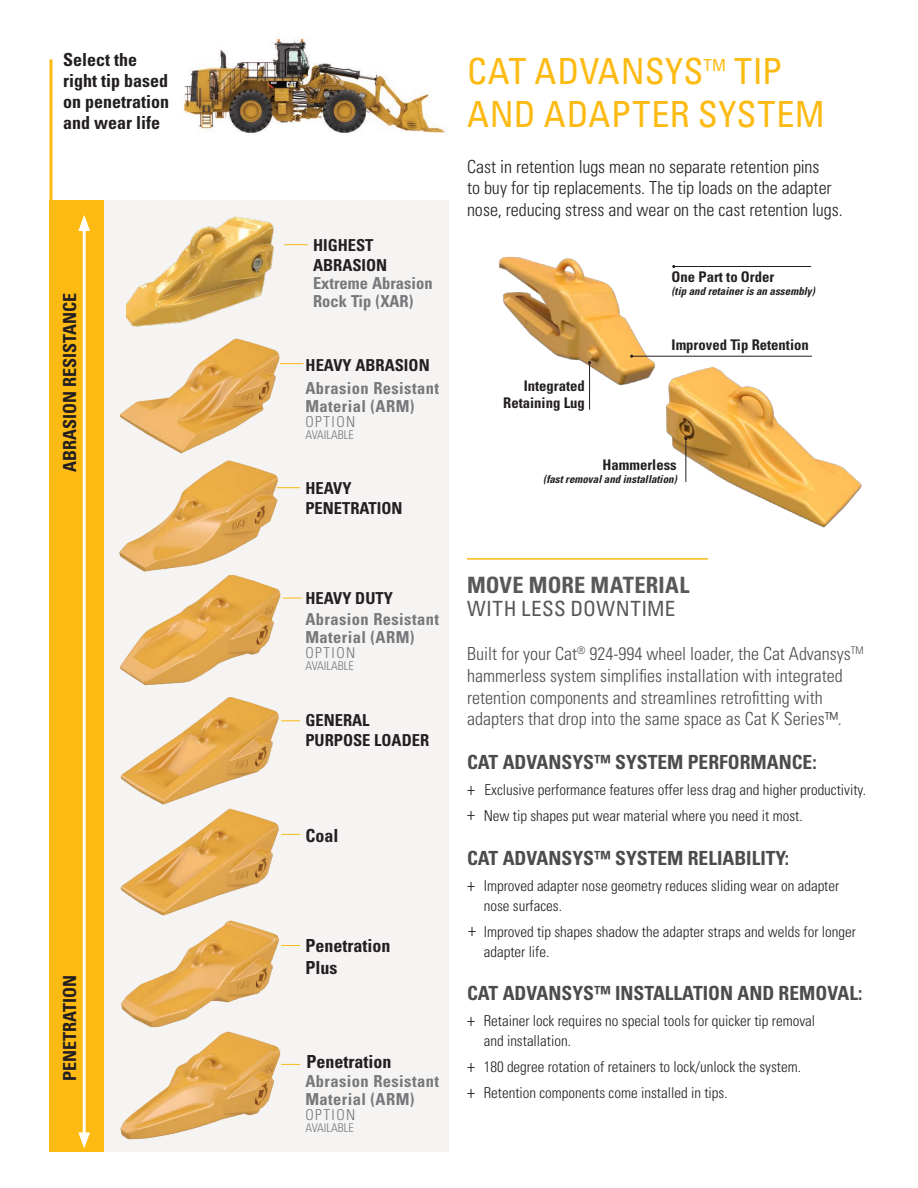
<style>
.page{position:relative;width:918px;height:1188px;background:#fff}
.page>*{position:absolute;margin:0;border:0;box-sizing:border-box;transform-origin:0 0}
.t1{font:condensed 36px/43.2px "Univers LT Std";letter-spacing:.015em;color:#fcba13}
.Call_out_with_rule{font:700 condensed 22.5px "Univers LT Std";letter-spacing:.005em;color:#57585a}
.Call_out_with_rule-2{font:condensed 21px "Univers LT Std";letter-spacing:.025em;color:#57585a}
.t2{font:700 condensed 19.5px "Univers LT Std";color:#4b4c4d}
.t3{font:300 condensed 18px/21.6px "Univers LT Std";color:#4b4c4d}
.Copy{font:300 condensed 18px/21.6px "Univers LT Std";color:#231f20}
.t4{font:700 condensed 18px/21px "Univers LT Std";color:#231f20}
.t5{font:700 condensed 16.5px/18px "Univers LT Std";letter-spacing:.025em;color:#76787b}
.t6{font:700 condensed 16.5px/19.8px "Univers LT Std";color:#231f20}
.t7{font:700 condensed 16.5px/18px "Univers LT Std";color:#76787b}
.t8{font:300 condensed 15px/19.5px "Univers LT Std";color:#231f20}
.t9{font:300 condensed 15px "Univers LT Std";letter-spacing:.1em;color:#76787b}
.t10{font:700 condensed 14.7px/17.7px "Univers LT Std";color:#231f20;text-align:right}
.t11{font:300 condensed 12px "Univers LT Std";color:#76787b}
.t12{font:italic 700 condensed 10.95px "Univers LT Std";color:#231f20}
</style>
<div class="page">
<div style="left:50px;top:200px;width:399px;height:951px;background:#f5f4f3"></div>
<div style="left:50px;top:200px;width:54px;height:951px;background:#fcba13"></div>
<hr style="left:83px;top:225px;width:3px;height:913px;background:#fff">
<svg style="left:78px;top:215px;width:12px;height:16px"></svg>
<svg style="left:78px;top:1132px;width:12px;height:17px"></svg>
<img style="left:119px;top:338px;width:164px;height:234px">
<img style="left:184px;top:38px;width:263px;height:96px">
<hr style="left:50px;top:59px;width:2px;height:219px;background:#fcba13">
<img style="left:120px;top:576px;width:163px;height:110px">
<img style="left:120px;top:698px;width:163px;height:104px">
<img style="left:120px;top:802px;width:163px;height:113px">
<img style="left:120px;top:915px;width:163px;height:225px">
<img style="left:499px;top:256px;width:363px;height:272px">
<hr style="left:467px;top:558px;width:241px;height:2px;background:#fcba13">
<svg style="left:280px;top:363px;width:24px;height:1px"></svg>
<svg style="left:277px;top:487px;width:23px;height:1px"></svg>
<svg style="left:283px;top:598px;width:19px;height:1px"></svg>
<svg style="left:281px;top:720px;width:19px;height:1px"></svg>
<svg style="left:281px;top:834px;width:19px;height:1px"></svg>
<svg style="left:281px;top:945px;width:19px;height:1px"></svg>
<svg style="left:281px;top:1064px;width:19px;height:1px"></svg>
<hr style="left:589px;top:364px;width:1px;height:46px;background:#231f20">
<hr style="left:685px;top:440px;width:1px;height:42px;background:#231f20">
<hr style="left:633px;top:356px;width:179px;height:1px;background:#231f20">
<hr style="left:675px;top:266px;width:136px;height:1px;background:#231f20">
<img style="left:126px;top:216px;width:165px;height:111px">
<svg style="left:284px;top:244px;width:24px;height:1px"></svg>
<p class="t4" style="left:63px;top:49px;width:108px">Select the right tip based on penetration and wear life</p>
<p class="t4" style="left:59px;top:472px;width:180px;rotate:-90deg">ABRASION RESISTANCE</p>
<p class="t4" style="left:59px;top:1081px;width:107px;rotate:-90deg">PENETRATION</p>
<p class="t6" style="left:313px;top:235px;width:76px">HIGHEST<br>ABRASION</p>
<p class="t7" style="left:313px;top:274px;width:121px">Extreme Abrasion<br>Rock Tip (XAR)</p>
<p class="t6" style="left:306px;top:355px;width:126px">HEAVY ABRASION</p>
<p class="t5" style="left:305px;top:379px;width:135px">Abrasion Resistant<br>Material (ARM)</p>
<p class="t9" style="left:305px;top:413px;width:51px">OPTION</p>
<p class="t11" style="left:305px;top:427px;width:50px">AVAILABLE</p>
<p class="t6" style="left:305px;top:478px;width:48px">HEAVY</p>
<p class="t6" style="left:305px;top:498px;width:99px">PENETRATION</p>
<p class="t6" style="left:305px;top:588px;width:89px">HEAVY DUTY</p>
<p class="t5" style="left:305px;top:610px;width:135px">Abrasion Resistant<br>Material (ARM)</p>
<p class="t9" style="left:305px;top:643px;width:51px">OPTION</p>
<p class="t11" style="left:305px;top:658px;width:50px">AVAILABLE</p>
<p class="t6" style="left:305px;top:710px;width:66px">GENERAL</p>
<p class="t6" style="left:305px;top:730px;width:125px">PURPOSE LOADER</p>
<p class="t4" style="left:305px;top:825px;width:35px">Coal</p>
<p class="t4" style="left:305px;top:935px;width:87px;line-height:21.6px">Penetration<br>Plus</p>
<p class="t4" style="left:307px;top:1051px;width:87px">Penetration</p>
<p class="t5" style="left:305px;top:1072px;width:135px">Abrasion Resistant<br>Material (ARM)</p>
<p class="t9" style="left:305px;top:1106px;width:51px">OPTION</p>
<p class="t11" style="left:305px;top:1121px;width:50px">AVAILABLE</p>
<p class="t1" style="left:467px;top:49px;width:359px">CAT ADVANSYS<sup>TM</sup> TIP<br>AND ADAPTER SYSTEM</p>
<p class="Copy" style="left:467px;top:156px;width:377px">Cast in retention lugs mean no separate retention pins<br>to buy for tip replacements. The tip loads on the adapter nose, reducing stress and wear on the cast retention lugs.</p>
<p class="t10" style="left:672px;top:268px;width:104px">One Part to Order</p>
<p class="t12" style="left:672px;top:285px;width:145px">(tip and retainer is an assembly)</p>
<p class="t10" style="left:503px;top:377px;width:83px">Integrated<br>Retaining Lug</p>
<p class="t10" style="left:672px;top:336px;width:139px">Improved Tip Retention</p>
<p class="t10" style="left:603px;top:456px;width:76px">Hammerless</p>
<p class="t12" style="left:543px;top:473px;width:135px">(fast removal and installation)</p>
<p class="Call_out_with_rule" style="left:467px;top:572px;width:224px">MOVE MORE MATERIAL</p>
<p class="Call_out_with_rule-2" style="left:467px;top:595px;width:210px">WITH LESS DOWNTIME</p>
<p class="t3" style="left:467px;top:643px;width:398px">Built for your Cat<sup>®</sup> 924-994 wheel loader, the Cat Advansys<sup>TM </sup>hammerless system simplifies installation with integrated retention components and streamlines retrofitting with adapters that drop into the same space as Cat K Series™.</p>
<p class="t2" style="left:467px;top:750px;width:351px">CAT ADVANSYS™ SYSTEM PERFORMANCE:</p>
<p class="Copy" style="left:467px;top:778px;width:9px">+</p>
<p class="t8" style="left:485px;top:780px;width:383px">Exclusive performance features offer less drag and higher productivity.</p>
<p class="t8" style="left:484px;top:806px;width:321px">New tip shapes put wear material where you need it most.</p>
<p class="t2" style="left:467px;top:846px;width:324px">CAT ADVANSYS™ SYSTEM RELIABILITY:</p>
<p class="t8" style="left:484px;top:876px;width:357px">Improved adapter nose geometry reduces sliding wear on adapter nose surfaces.</p>
<p class="t8" style="left:484px;top:922px;width:374px">Improved tip shapes shadow the adapter straps and welds for longer adapter life.</p>
<p class="t2" style="left:467px;top:981px;width:397px">CAT ADVANSYS™ INSTALLATION AND REMOVAL:</p>
<p class="t8" style="left:484px;top:1011px;width:333px">Retainer lock requires no special tools for quicker tip removal and installation.</p>
<p class="t8" style="left:484px;top:1057px;width:319px">180 degree rotation of retainers to lock/unlock the system.</p>
<p class="t8" style="left:484px;top:1083px;width:246px">Retention components come installed in tips.</p>
<p class="Copy" style="left:467px;top:803px;width:9px">+</p>
<p class="Copy" style="left:467px;top:874px;width:9px">+</p>
<p class="Copy" style="left:468px;top:919px;width:9px">+</p>
<p class="Copy" style="left:467px;top:1009px;width:9px">+</p>
<p class="Copy" style="left:467px;top:1055px;width:9px">+</p>
<p class="Copy" style="left:467px;top:1081px;width:9px">+</p>
</div>
